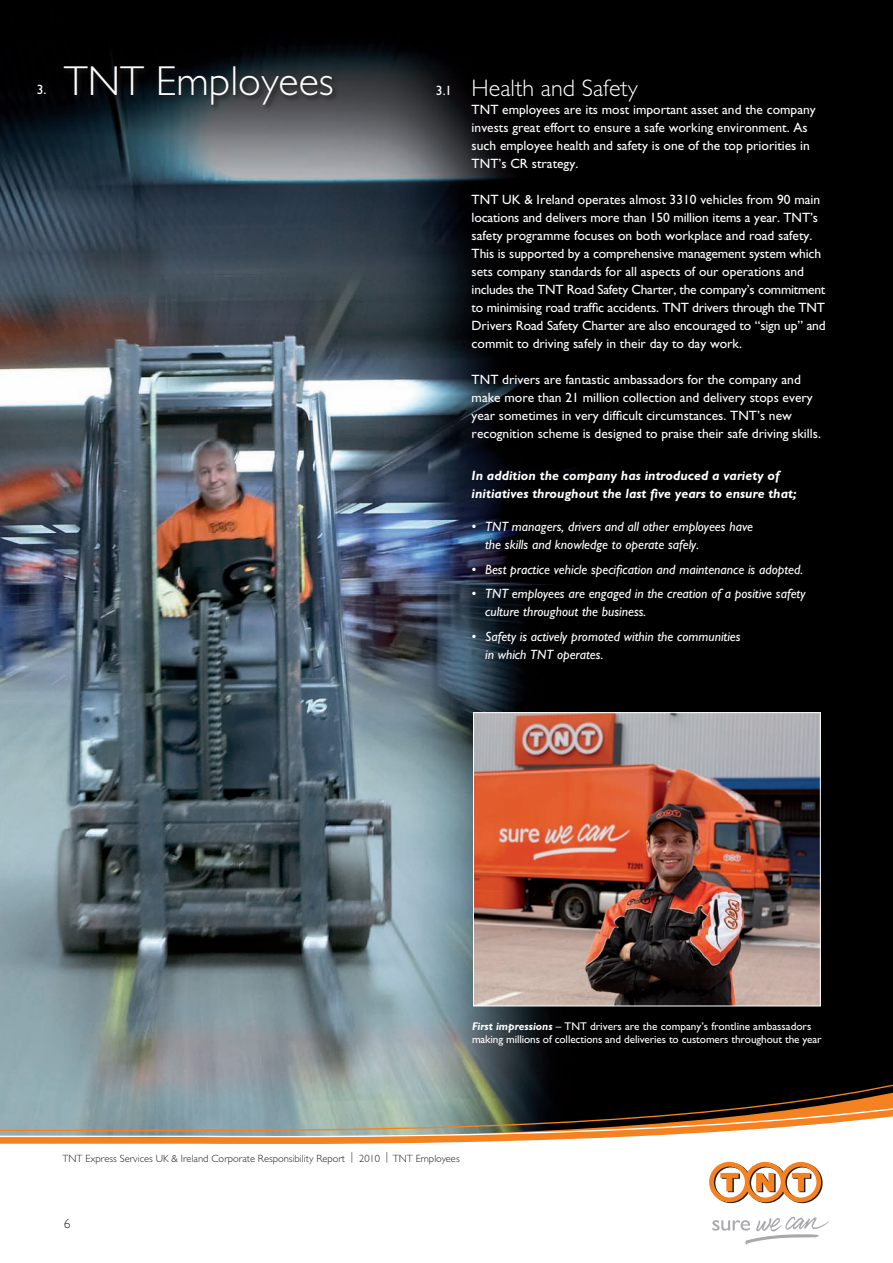
<style>
.page{position:relative;width:893px;height:1263px;background:#fff}
.page>*{position:absolute;margin:0;border:0;box-sizing:border-box;transform-origin:0 0}
.t1{font:300 42px "Gill Sans";color:#fff}
.t2{font:300 24px "Gill Sans";color:#fff}
.t3{font:13.5px/18px "Gill Sans";color:#fff}
.t4{font:italic 13.5px/18px "Gill Sans";color:#fff}
.t5{font:italic 700 13.5px/18px "Gill Sans";color:#fff}
.t6{font:300 13.5px "Gill Sans";color:#231f20}
.t7{font:11.25px/12.8px "Gill Sans";letter-spacing:-.01em;color:#fff}
.t8{font:300 10.5px "Gill Sans";color:#231f20}
.s1{font-weight:700;font-style:italic}
</style>
<div class="page">
<img style="left:0;top:0;width:893px;height:1081px">
<svg style="left:62px;top:65px;width:278px;height:47px;background:#1e2429"></svg>
<svg style="left:712px;top:1217px;width:117px;height:27px"></svg>
<svg style="left:709px;top:1162px;width:114px;height:41px"></svg>
<svg style="left:0;top:1137px;width:619px;height:6px;background:#ef9649"></svg>
<svg style="left:0;top:1081px;width:893px;height:56px;background:#7d7b6f"></svg>
<img style="left:475px;top:714px;width:344px;height:290px">
<div style="left:473px;top:712px;width:348px;height:294px;border:1px solid #fff"></div>
<p class="t3" style="left:37px;top:81px;width:11px">3.</p>
<h1 class="t1" style="left:64px;top:58px;width:271px">TNT Employees</h1>
<p class="t3" style="left:436px;top:82px;width:18px">3.1</p>
<h2 class="t2" style="left:472px;top:74px;width:168px">Health and Safety</h2>
<p class="t3" style="left:472px;top:100px;width:346px">TNT employees are its most important asset and the company invests great effort to ensure a safe working environment. As such employee health and safety is one of the top priorities in TNT’s CR strategy.</p>
<p class="t3" style="left:472px;top:190px;width:356px">TNT UK &amp; Ireland operates almost 3310 vehicles from 90 main locations and delivers more than 150 million items a year. TNT’s safety programme focuses on both workplace and road safety.<br>This is supported by a comprehensive management system which sets company standards for all aspects of our operations and includes the TNT Road Safety Charter, the company’s commitment to minimising road traffic accidents. TNT drivers through the TNT Drivers Road Safety Charter are also encouraged to “sign up” and commit to driving safely in their day to day work.</p>
<p class="t3" style="left:472px;top:370px;width:351px">TNT drivers are fantastic ambassadors for the company and make more than 21 million collection and delivery stops every year sometimes in very difficult circumstances. TNT’s new recognition scheme is designed to praise their safe driving skills.</p>
<p class="t5" style="left:472px;top:466px;width:326px">In addition the company has introduced a variety of initiatives throughout the last five years to ensure that;</p>
<p class="t4" style="left:485px;top:518px;width:269px;text-indent:-14px">• TNT managers, drivers and all other employees have the skills and knowledge to operate safely.</p>
<p class="t4" style="left:472px;top:560px;width:333px">• Best practice vehicle specification and maintenance is adopted.</p>
<p class="t4" style="left:485px;top:585px;width:322px;text-indent:-14px">• TNT employees are engaged in the creation of a positive safety culture throughout the business.</p>
<p class="t4" style="left:485px;top:627px;width:257px;text-indent:-14px">• Safety is actively promoted within the communities in which TNT operates.</p>
<p class="t7" style="left:472px;top:1020px;width:351px"><span class="s1">First impressions</span> – TNT drivers are the company’s frontline ambassadors making millions of collections and deliveries to customers throughout the year</p>
<p class="t8" style="left:62px;top:1152px;width:399px">TNT Express Services UK &amp; Ireland Corporate Responsibility Report | 2010 | TNT Employees</p>
<p class="t6" style="left:64px;top:1216px;width:8px">6</p>
</div>
